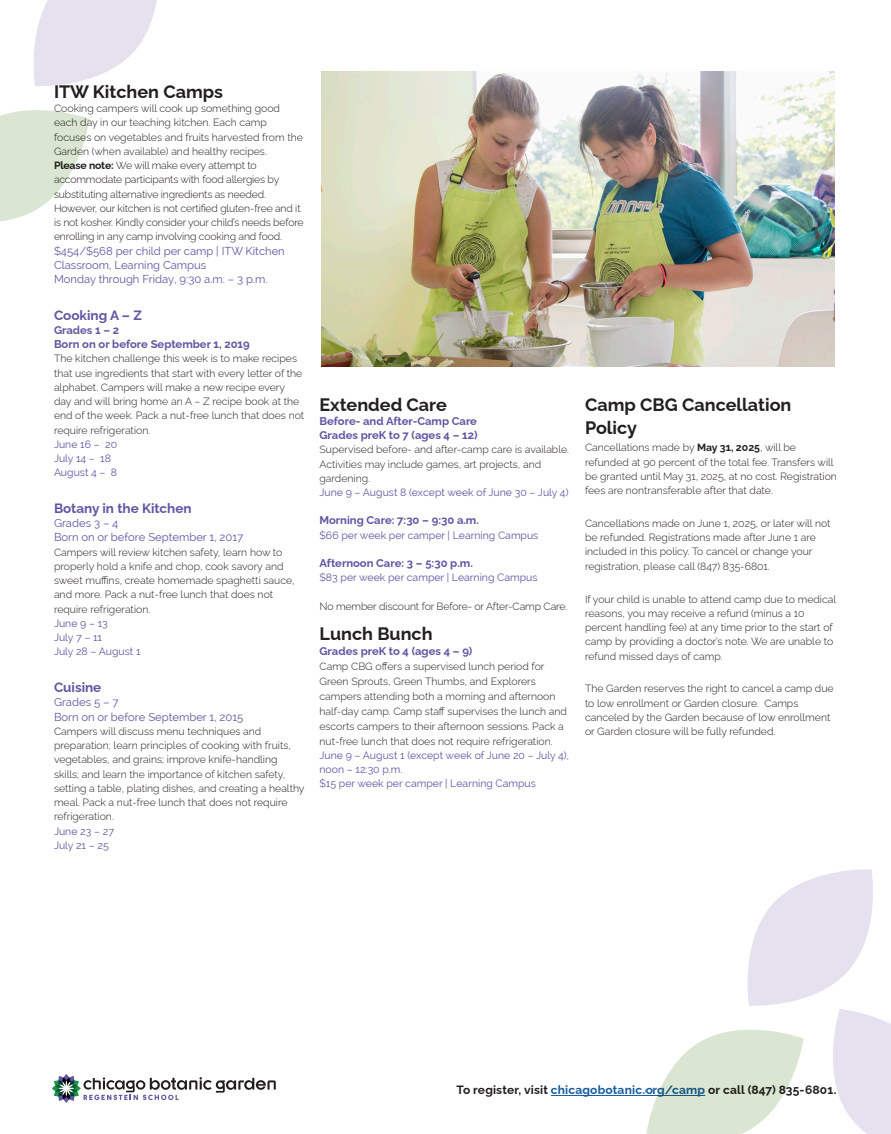
<style>
.page{position:relative;width:891px;height:1134px;background:#fff}
.page>*{position:absolute;margin:0;border:0;box-sizing:border-box;transform-origin:0 0}
.Subhead_2-Helvetica{font:700 18px/22.5px "Raleway";color:#231f20}
.Subhead_2-Helvetica-2{font:700 13.5px "Raleway";color:#6156a4}
.t1{font:700 12px "Raleway";letter-spacing:.015em;color:#231f20}
.Subhead_2-Helvetica-3{font:11.25px/14.2px "Raleway";color:#6156a4}
.Subhead_2-Helvetica-4{font:700 11.25px/14.2px "Raleway";color:#6155a3}
.Subhead_2-Helvetica-5{font:300 10.5px/14.2px "Raleway";color:#231f20}
.Class_Description-Frutiger{font:300 10.5px/14.2px "Raleway";color:#231f20}
.Subhead_2-Helvetica-6{font:10.5px "Raleway";color:#6156a4}
.s1{font-weight:700}
.s2{font-weight:400;color:#6156a4}
.s3{color:#175d9e}
</style>
<div class="page">
<hr style="left:551px;top:1095px;width:154px;height:1px;background:#175d9e">
<svg style="left:54px;top:1076px;width:222px;height:25px"></svg>
<img style="left:322px;top:71px;width:513px;height:296px">
<svg style="left:34px;top:0;width:123px;height:86px"></svg>
<svg style="left:0;top:110px;width:90px;height:111px"></svg>
<svg style="left:646px;top:869px;width:245px;height:265px"></svg>
<p class="Subhead_2-Helvetica" style="left:54px;top:79px;width:171px">ITW Kitchen Camps</p>
<p class="Subhead_2-Helvetica-5" style="left:54px;top:100px;width:251px">Cooking campers will cook up something good each day in our teaching kitchen. Each camp focuses on vegetables and fruits harvested from the Garden (when available) and healthy recipes.<br><span class="s1">Please note:</span> We will make every attempt to accommodate participants with food allergies by substituting alternative ingredients as needed.<br>However, our kitchen is not certified gluten-free and it is not kosher. Kindly consider your child’s needs before enrolling in any camp involving cooking and food.</p>
<p class="Subhead_2-Helvetica-3" style="left:54px;top:244px;width:232px">$454/$568 per child per camp | ITW Kitchen<br>Classroom, Learning Campus<br>Monday through Friday, 9:30 a.m. – 3 p.m.</p>
<p class="Subhead_2-Helvetica-2" style="left:54px;top:304px;width:89px">Cooking A – Z</p>
<p class="Subhead_2-Helvetica-4" style="left:54px;top:322px;width:197px">Grades 1 – 2<br>Born on or before September 1, 2019</p>
<p class="Subhead_2-Helvetica-5" style="left:54px;top:350px;width:252px">The kitchen challenge this week is to make recipes that use ingredients that start with every letter of the alphabet. Campers will make a new recipe every day and will bring home an A – Z recipe book at the end of the week. Pack a nut-free lunch that does not require refrigeration.<br><span class="s2">June 16 – 20<br>July 14 – 18<br>August 4 – 8</span></p>
<p class="Subhead_2-Helvetica-2" style="left:54px;top:498px;width:139px">Botany in the Kitchen</p>
<p class="Subhead_2-Helvetica-3" style="left:54px;top:516px;width:191px">Grades 3 – 4<br>Born on or before September 1, 2017</p>
<p class="Subhead_2-Helvetica-5" style="left:54px;top:544px;width:242px">Campers will review kitchen safety, learn how to properly hold a knife and chop, cook savory and sweet muffins, create homemade spaghetti sauce, and more. Pack a nut-free lunch that does not require refrigeration.<br><span class="s2">June 9 – 13<br>July 7 – 11<br>July 28 – August 1</span></p>
<p class="Subhead_2-Helvetica-2" style="left:54px;top:677px;width:49px">Cuisine</p>
<p class="Subhead_2-Helvetica-3" style="left:54px;top:695px;width:191px">Grades 5 – 7<br>Born on or before September 1, 2015</p>
<p class="Subhead_2-Helvetica-5" style="left:54px;top:723px;width:252px">Campers will discuss menu techniques and preparation; learn principles of cooking with fruits, vegetables, and grains; improve knife-handling skills; and learn the importance of kitchen safety, setting a table, plating dishes, and creating a healthy meal. Pack a nut-free lunch that does not require refrigeration.<br><span class="s2">June 23 – 27<br>July 21 – 25</span></p>
<p class="Subhead_2-Helvetica" style="left:320px;top:391px;width:129px">Extended Care</p>
<p class="Subhead_2-Helvetica-4" style="left:320px;top:413px;width:160px">Before- and After-Camp Care<br>Grades preK to 7 (ages 4 – 12)</p>
<p class="Subhead_2-Helvetica-5" style="left:320px;top:441px;width:251px">Supervised before- and after-camp care is available.<br>Activities may include games, art projects, and gardening.<br><span class="s2">June 9 – August 8 (except week of June 30 – July 4)</span></p>
<p class="Subhead_2-Helvetica-4" style="left:320px;top:512px;width:161px">Morning Care: 7:30 – 9:30 a.m.</p>
<p class="Subhead_2-Helvetica-6" style="left:320px;top:529px;width:220px">$66 per week per camper | Learning Campus</p>
<p class="Subhead_2-Helvetica-4" style="left:320px;top:555px;width:155px">Afternoon Care: 3 – 5:30 p.m.</p>
<p class="Subhead_2-Helvetica-6" style="left:320px;top:571px;width:220px">$83 per week per camper | Learning Campus</p>
<p class="Subhead_2-Helvetica-5" style="left:320px;top:598px;width:249px">No member discount for Before- or After-Camp Care.</p>
<p class="Subhead_2-Helvetica" style="left:320px;top:621px;width:115px">Lunch Bunch</p>
<p class="Subhead_2-Helvetica-4" style="left:320px;top:642px;width:154px">Grades preK to 4 (ages 4 – 9)</p>
<p class="Subhead_2-Helvetica-5" style="left:320px;top:657px;width:251px;line-height:14.7px">Camp CBG offers a supervised lunch period for Green Sprouts, Green Thumbs, and Explorers campers attending both a morning and afternoon half-day camp. Camp staff supervises the lunch and escorts campers to their afternoon sessions. Pack a nut-free lunch that does not require refrigeration.<br><span class="s2">June 9 – August 1 (except week of June 20 – July 4), noon – 12:30 p.m.<br>$15 per week per camper | Learning Campus</span></p>
<p class="Subhead_2-Helvetica" style="left:585px;top:392px;width:208px">Camp CBG Cancellation<br>Policy</p>
<p class="Class_Description-Frutiger" style="left:585px;top:439px;width:253px">Cancellations made by <span class="s1">May 31, 2025</span>, will be refunded at 90 percent of the total fee. Transfers will be granted until May 31, 2025, at no cost. Registration fees are nontransferable after that date.</p>
<p class="Class_Description-Frutiger" style="left:585px;top:515px;width:247px">Cancellations made on June 1, 2025, or later will not be refunded. Registrations made after June 1 are included in this policy. To cancel or change your registration, please call (847) 835-6801.</p>
<p class="Class_Description-Frutiger" style="left:585px;top:591px;width:253px">If your child is unable to attend camp due to medical reasons, you may receive a refund (minus a 10 percent handling fee) at any time prior to the start of camp by providing a doctor’s note. We are unable to refund missed days of camp.</p>
<p class="Class_Description-Frutiger" style="left:585px;top:680px;width:250px">The Garden reserves the right to cancel a camp due to low enrollment or Garden closure. Camps canceled by the Garden because of low enrollment or Garden closure will be fully refunded.</p>
<p class="t1" style="left:456px;top:1081px;width:382px">To register, visit <span class="s3">chicagobotanic.org/camp</span> or call (847) 835-6801.</p>
</div>
